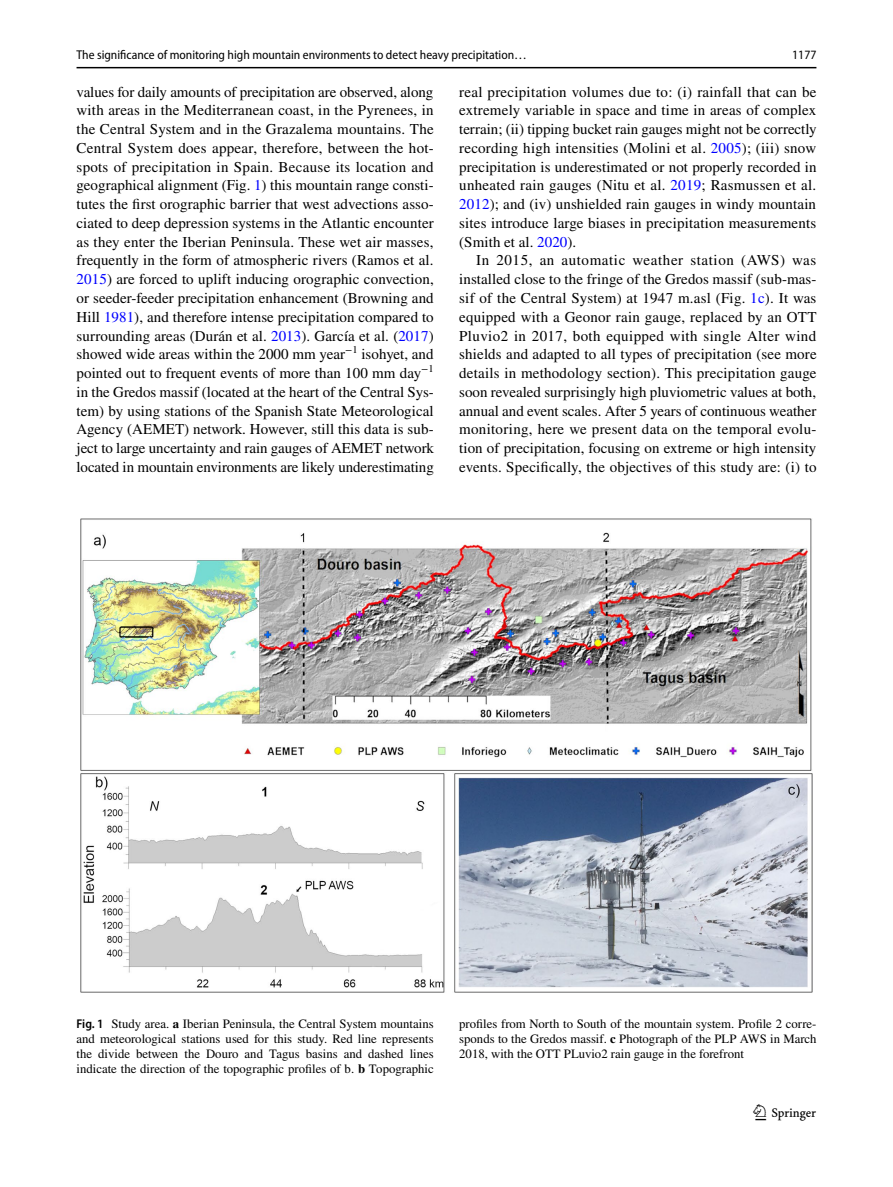
<style>
.page{position:relative;width:893px;height:1187px;background:#fff}
.page>*{position:absolute;margin:0;border:0;box-sizing:border-box;transform-origin:0 0}
.t1{font:22.5px "Springnew Regular 3";color:#000}
.t2{font:15px/18.8px "STIX";letter-spacing:.01em;color:#000;text-align:justify}
.t3{font:12.75px/15px "STIX";color:#000;text-align:justify}
.t4{font:12.75px "Myriad Pro Semi Cn 3";color:#000}
.t5{font:semi-condensed 12.75px "Myriad Pro";color:#000}
.s1{color:#00f}
.s2{font-family:"Myriad Pro";font-weight:600;font-stretch:semi-condensed}
.s3{font-weight:700}
</style>
<div class="page">
<hr style="left:77px;top:67px;width:739px;height:1px;background:#000">
<img style="left:81px;top:518px;width:731px;height:474px">
<p class="t4" style="left:77px;top:48px;width:452px">The significance of monitoring high mountain environments to detect heavy precipitation…</p>
<p class="t5" style="left:792px;top:48px;width:26px">1177</p>
<p class="t2" style="left:77px;top:83px;width:359px">values for daily amounts of precipitation are observed, along with areas in the Mediterranean coast, in the Pyrenees, in the Central System and in the Grazalema mountains. The Central System does appear, therefore, between the hot&shy;spots of precipitation in Spain. Because its location and geographical alignment (Fig. <span class="s1">1</span>) this mountain range consti&shy;tutes the first orographic barrier that west advections asso&shy;ciated to deep depression systems in the Atlantic encounter as they enter the Iberian Peninsula. These wet air masses, frequently in the form of atmospheric rivers (Ramos et al.<br><span class="s1">2015</span>) are forced to uplift inducing orographic convection, or seeder-feeder precipitation enhancement (Browning and Hill <span class="s1">1981</span>), and therefore intense precipitation compared to surrounding areas (Durán et al. <span class="s1">2013</span>). García et al. (<span class="s1">2017</span>) showed wide areas within the 2000 mm year<sup>−1</sup> isohyet, and pointed out to frequent events of more than 100 mm day<sup>−1 </sup>in the Gredos massif (located at the heart of the Central Sys&shy;tem) by using stations of the Spanish State Meteorological Agency (AEMET) network. However, still this data is sub&shy;ject to large uncertainty and rain gauges of AEMET network located in mountain environments are likely underestimating</p>
<p class="t2" style="left:459px;top:83px;width:359px">real precipitation volumes due to: (i) rainfall that can be extremely variable in space and time in areas of complex terrain; (ii) tipping bucket rain gauges might not be correctly recording high intensities (Molini et al. <span class="s1">2005</span>); (iii) snow precipitation is underestimated or not properly recorded in unheated rain gauges (Nitu et al. <span class="s1">2019</span>; Rasmussen et al.<br><span class="s1">2012</span>); and (iv) unshielded rain gauges in windy mountain sites introduce large biases in precipitation measurements (Smith et al. <span class="s1">2020</span>).</p>
<p class="t2" style="left:459px;top:252px;width:359px;text-indent:17px">In 2015, an automatic weather station (AWS) was installed close to the fringe of the Gredos massif (sub-mas&shy;sif of the Central System) at 1947 m.asl (Fig. <span class="s1">1c</span>). It was equipped with a Geonor rain gauge, replaced by an OTT Pluvio2 in 2017, both equipped with single Alter wind shields and adapted to all types of precipitation (see more details in methodology section). This precipitation gauge soon revealed surprisingly high pluviometric values at both, annual and event scales. After 5 years of continuous weather monitoring, here we present data on the temporal evolu&shy;tion of precipitation, focusing on extreme or high intensity events. Specifically, the objectives of this study are: (i) to</p>
<p class="t3" style="left:77px;top:1016px;width:359px"><span class="s2">Fig. 1</span> Study area. <span class="s3">a</span> Iberian Peninsula, the Central System mountains and meteorological stations used for this study. Red line represents the divide between the Douro and Tagus basins and dashed lines indicate the direction of the topographic profiles of b. <span class="s3">b</span> Topographic</p>
<p class="t3" style="left:459px;top:1016px;width:359px">profiles from North to South of the mountain system. Profile 2 corre&shy;sponds to the Gredos massif. <span class="s3">c</span> Photograph of the PLP AWS in March 2018, with the OTT PLuvio2 rain gauge in the forefront</p>
<h1 class="t1" style="left:755px;top:1104px;width:62px">1 3</h1>
</div>
